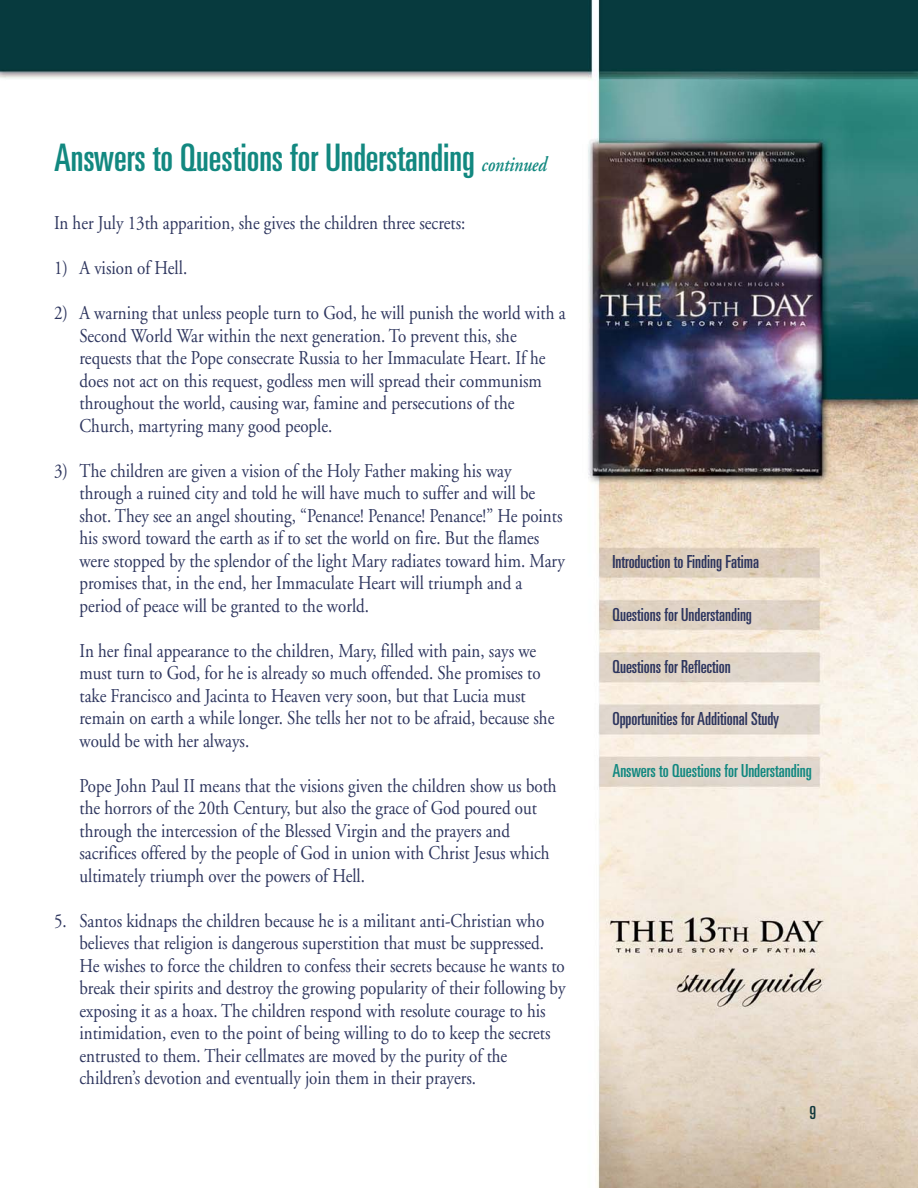
<style>
.page{position:relative;width:918px;height:1188px;background:#fff}
.page>*{position:absolute;margin:0;border:0;box-sizing:border-box;transform-origin:0 0}
.t1{font:ultra-condensed 37.95px "Univers";color:#128880}
.t2{font:19.5px/22.5px "Adobe Garamond";color:#2d355e;scale:.87 1}
.t3{font:ultra-condensed 18px "Univers";color:#2d355e}
.t4{font:ultra-condensed 18px "Univers";color:#128880}
.t5{font:ultra-condensed 18px "Univers";color:#14393e}
.s1{font-family:"Adobe Garamond";font-weight:600;font-style:italic;font-stretch:normal;font-size:21px}
</style>
<div class="page">
<img style="left:0;top:0;width:918px;height:1188px">
<h1 class="t1" style="left:54px;top:143px;width:494px">Answers to Questions for Understanding <span class="s1">continued</span></h1>
<p class="t2" style="left:54px;top:214px;width:474px">In her July 13th apparition, she gives the children three secrets:</p>
<p class="t2" style="left:54px;top:259px;width:155px">1) A vision of Hell.</p>
<p class="t2" style="left:79px;top:304px;width:560px;text-indent:-25px">2) A warning that unless people turn to God, he will punish the world with a Second World War within the next generation. To prevent this, she requests that the Pope consecrate Russia to her Immaculate Heart. If he does not act on this request, godless men will spread their communism throughout the world, causing war, famine and persecutions of the Church, martyring many good people.</p>
<p class="t2" style="left:79px;top:461px;width:560px;text-indent:-25px">3) The children are given a vision of the Holy Father making his way through a ruined city and told he will have much to suffer and will be shot. They see an angel shouting, “Penance! Penance! Penance!” He points his sword toward the earth as if to set the world on fire. But the flames were stopped by the splendor of the light Mary radiates toward him. Mary promises that, in the end, her Immaculate Heart will triumph and a period of peace will be granted to the world.</p>
<p class="t2" style="left:79px;top:641px;width:547px">In her final appearance to the children, Mary, filled with pain, says we must turn to God, for he is already so much offended. She promises to take Francisco and Jacinta to Heaven very soon, but that Lucia must remain on earth a while longer. She tells her not to be afraid, because she would be with her always.</p>
<p class="t2" style="left:79px;top:776px;width:550px">Pope John Paul II means that the visions given the children show us both the horrors of the 20th Century, but also the grace of God poured out through the intercession of the Blessed Virgin and the prayers and sacrifices offered by the people of God in union with Christ Jesus which ultimately triumph over the powers of Hell.</p>
<p class="t2" style="left:79px;top:911px;width:560px;text-indent:-25px">5. Santos kidnaps the children because he is a militant anti-Christian who believes that religion is dangerous superstition that must be suppressed.<br>He wishes to force the children to confess their secrets because he wants to break their spirits and destroy the growing popularity of their following by exposing it as a hoax. The children respond with resolute courage to his intimidation, even to the point of being willing to do to keep the secrets entrusted to them. Their cellmates are moved by the purity of the children’s devotion and eventually join them in their prayers.</p>
<p class="t3" style="left:612px;top:555px;width:148px">Introduction to Finding Fatima</p>
<p class="t3" style="left:612px;top:608px;width:141px">Questions for Understanding</p>
<p class="t3" style="left:612px;top:660px;width:120px">Questions for Reflection</p>
<p class="t3" style="left:612px;top:712px;width:168px">Opportunities for Additional Study</p>
<p class="t4" style="left:612px;top:764px;width:201px">Answers to Questions for Understanding</p>
<p class="t5" style="left:809px;top:1106px;width:8px">9</p>
</div>
